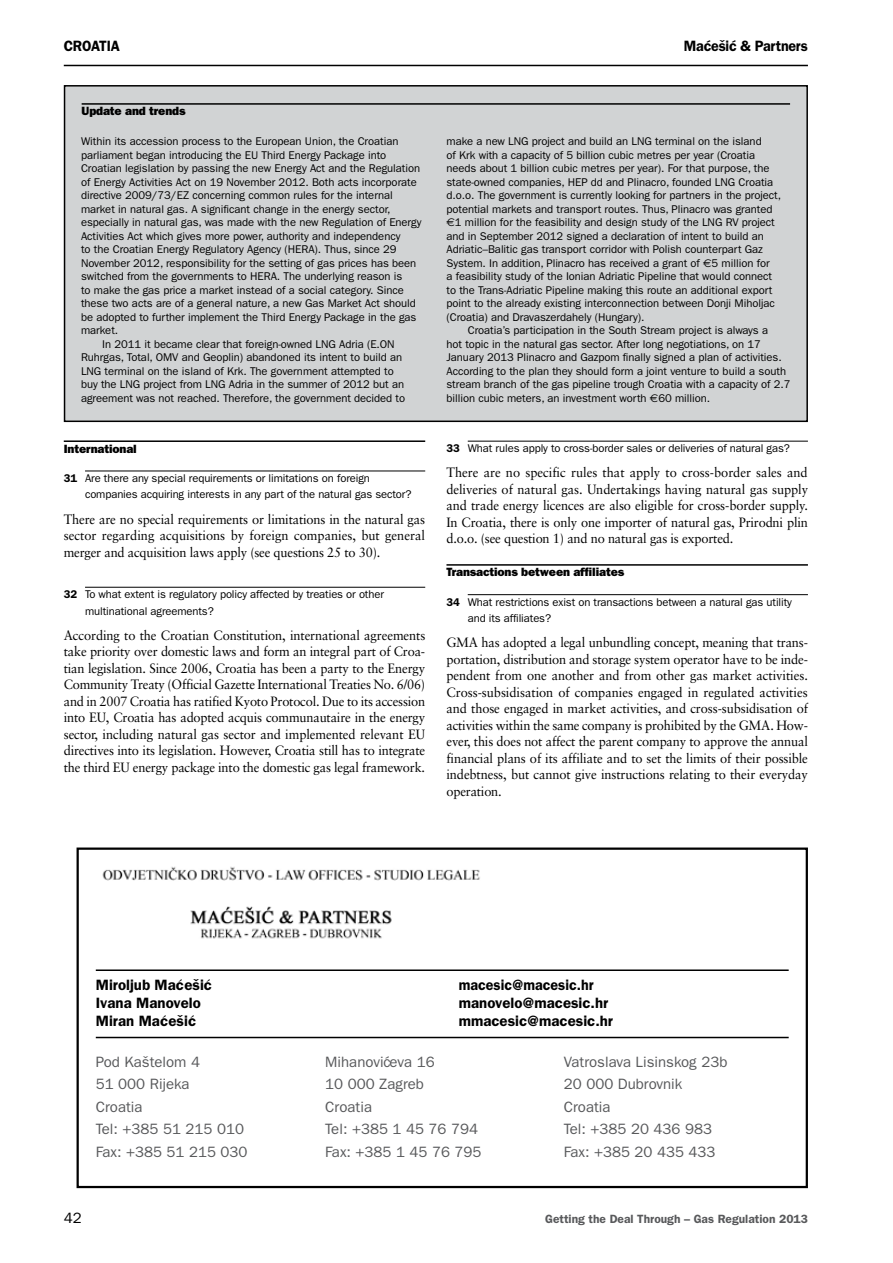
<style>
.page{position:relative;width:893px;height:1263px;background:#fff}
.page>*{position:absolute;margin:0;border:0;box-sizing:border-box;transform-origin:0 0}
.t1{font:15px "Franklin Gothic";color:#58595b}
.t2{font:600 15px "Franklin Gothic";color:#000}
.t3{font:600 15px "Franklin Gothic";color:#000;scale:.95 1}
.t4{font:15px "Franklin Gothic";color:#000}
.t5{font:13.5px/16.5px "Sabon";letter-spacing:-.015em;color:#000;text-align:justify;scale:.95 1}
.t6{font:800 12px "Franklin Gothic";letter-spacing:-.01em;color:#000}
.t7{font:600 12px "Franklin Gothic";color:#58595b}
.t8{font:11.25px/13.5px "Franklin Gothic";letter-spacing:-.005em;color:#000}
.s1{font-weight:600}
.s2{font-family:"Euro Sans"}
.s3{font-family:"Sabon";font-weight:400}
</style>
<div class="page">
<hr style="left:64px;top:65px;width:744px;height:1px;background:#000">
<hr style="left:64px;top:440px;width:361px;height:2px;background:#000">
<hr style="left:85px;top:471px;width:340px;height:1px;background:#000">
<hr style="left:85px;top:587px;width:340px;height:1px;background:#000">
<hr style="left:468px;top:441px;width:340px;height:1px;background:#000">
<hr style="left:446px;top:564px;width:362px;height:2px;background:#000">
<hr style="left:468px;top:594px;width:340px;height:1px;background:#000">
<hr style="left:96px;top:969px;width:693px;height:2px;background:#000">
<hr style="left:96px;top:1037px;width:693px;height:1px;background:#000">
<img style="left:102px;top:866px;width:378px;height:73px">
<div style="left:77px;top:847px;width:731px;height:341px;border:2px solid #000"></div>
<div style="left:65px;top:86px;width:742px;height:335px;background:#d1d3d4"></div>
<div style="left:64px;top:85px;width:744px;height:337px;border:2px solid #000"></div>
<hr style="left:82px;top:103px;width:708px;height:2px;background:#000">
<h1 class="t3" style="left:64px;top:37px;width:61px">croatia</h1>
<h1 class="t3" style="left:684px;top:37px;width:132px">Mac´ešic´ &amp; Partners</h1>
<p class="t6" style="left:82px;top:104px;width:105px">Update and trends</p>
<p class="t8" style="left:81px;top:135px;width:319px">Within its accession process to the European Union, the Croatian</p>
<p class="t8" style="left:81px;top:148px;width:307px">parliament began introducing the EU Third Energy Package into</p>
<p class="t8" style="left:81px;top:162px;width:341px">Croatian legislation by passing the new Energy Act and the Regulation</p>
<p class="t8" style="left:81px;top:175px;width:337px">of Energy Activities Act on 19 November 2012. Both acts incorporate</p>
<p class="t8" style="left:81px;top:189px;width:313px">directive 2009/73/EZ concerning common rules for the internal</p>
<p class="t8" style="left:81px;top:202px;width:311px">market in natural gas. A significant change in the energy sector,</p>
<p class="t8" style="left:81px;top:216px;width:342px">especially in natural gas, was made with the new Regulation of Energy</p>
<p class="t8" style="left:81px;top:229px;width:321px">Activities Act which gives more power, authority and independency</p>
<p class="t8" style="left:81px;top:243px;width:317px">to the Croatian Energy Regulatory Agency (HERA). Thus, since 29</p>
<p class="t8" style="left:81px;top:256px;width:337px">November 2012, responsibility for the setting of gas prices has been</p>
<p class="t8" style="left:81px;top:270px;width:323px">switched from the governments to HERA. The underlying reason is</p>
<p class="t8" style="left:81px;top:283px;width:324px">to make the gas price a market instead of a social category. Since</p>
<p class="t8" style="left:81px;top:297px;width:336px">these two acts are of a general nature, a new Gas Market Act should</p>
<p class="t8" style="left:81px;top:310px;width:337px">be adopted to further implement the Third Energy Package in the gas</p>
<p class="t8" style="left:81px;top:324px;width:39px">market.</p>
<p class="t8" style="left:102px;top:337px;width:294px">In 2011 it became clear that foreign-owned LNG Adria (E.ON</p>
<p class="t8" style="left:81px;top:351px;width:323px">Ruhrgas, Total, OMV and Geoplin) abandoned its intent to build an</p>
<p class="t8" style="left:81px;top:364px;width:314px">LNG terminal on the island of Krk. The government attempted to</p>
<p class="t8" style="left:81px;top:378px;width:325px">buy the LNG project from LNG Adria in the summer of 2012 but an</p>
<p class="t8" style="left:81px;top:391px;width:326px">agreement was not reached. Therefore, the government decided to</p>
<p class="t6" style="left:64px;top:441px;width:75px">International</p>
<p class="t8" style="left:85px;top:470px;width:328px;line-height:16.5px;text-indent:-21px"><span class="s1">31</span> Are there any special requirements or limitations on foreign companies acquiring interests in any part of the natural gas sector?</p>
<p class="t5" style="left:64px;top:510px;width:382px">There are no special requirements or limitations in the natural gas sector regarding acquisitions by foreign companies, but general merger and acquisition laws apply (see questions 25 to 30).</p>
<p class="t8" style="left:85px;top:586px;width:300px;line-height:16.5px;text-indent:-21px"><span class="s1">32</span> To what extent is regulatory policy affected by treaties or other multinational agreements?</p>
<p class="t5" style="left:64px;top:627px;width:382px">According to the Croatian Constitution, international agreements take priority over domestic laws and form an integral part of Croa&shy;tian legislation. Since 2006, Croatia has been a party to the Energy Community Treaty (Official Gazette International Treaties No. 6/06) and in 2007 Croatia has ratified Kyoto Protocol. Due to its accession into EU, Croatia has adopted acquis communautaire in the energy sector, including natural gas sector and implemented relevant EU directives into its legislation. However, Croatia still has to integrate the third EU energy package into the domestic gas legal framework.</p>
<p class="t8" style="left:446px;top:135px;width:336px">make a new LNG project and build an LNG terminal on the island<br>of Krk with a capacity of 5 billion cubic metres per year (Croatia needs about 1 billion cubic metres per year). For that purpose, the state-owned companies, HEP dd and Plinacro, founded LNG Croatia d.o.o. The government is currently looking for partners in the project, potential markets and transport routes. Thus, Plinacro was granted <span class="s2">€</span>1 million for the feasibility and design study of the LNG RV project and in September 2012 signed a declaration of intent to build an Adriatic–Balitic gas transport corridor with Polish counterpart Gaz System. In addition, Plinacro has received a grant of <span class="s2">€</span>5 million for<br>a feasibility study of the Ionian Adriatic Pipeline that would connect to the Trans-Adriatic Pipeline making this route an additional export point to the already existing interconnection between Donji Miholjac (Croatia) and Dravaszerdahely (Hungary).</p>
<p class="t8" style="left:446px;top:324px;width:345px;text-indent:21px">Croatia’s participation in the South Stream project is always a<br>hot topic in the natural gas sector. After long negotiations, on 17<br>January 2013 Plinacro and Gazpom finally signed a plan of activities.<br>According to the plan they should form a joint venture to build a south stream branch of the gas pipeline trough Croatia with a capacity of 2.7 billion cubic meters, an investment worth <span class="s2">€</span>60 million.</p>
<p class="t8" style="left:446px;top:442px;width:345px"><span class="s1">33</span> What rules apply to cross-border sales or deliveries of natural gas?</p>
<p class="t5" style="left:446px;top:464px;width:382px">There are no specific rules that apply to cross-border sales and deliveries of natural gas. Undertakings having natural gas supply and trade energy licences are also eligible for cross-border supply.<br>In Croatia, there is only one importer of natural gas, Prirodni plin d.o.o. (see question 1) and no natural gas is exported.</p>
<p class="t6" style="left:446px;top:565px;width:179px">Transactions between affiliates</p>
<p class="t8" style="left:468px;top:594px;width:326px;line-height:16.5px;text-indent:-21px"><span class="s1">34</span> What restrictions exist on transactions between a natural gas utility and its affiliates?</p>
<p class="t5" style="left:446px;top:634px;width:382px">GMA has adopted a legal unbundling concept, meaning that trans&shy;portation, distribution and storage system operator have to be inde&shy;pendent from one another and from other gas market activities.<br>Cross-subsidisation of companies engaged in regulated activities and those engaged in market activities, and cross-subsidisation of activities within the same company is prohibited by the GMA. How&shy;ever, this does not affect the parent company to approve the annual financial plans of its affiliate and to set the limits of their possible indebtness, but cannot give instructions relating to their everyday operation.</p>
<h1 class="t2" style="left:96px;top:976px;width:118px">Miroljub Mac<span class="s3">´</span>ešic<span class="s3">´</span></h1>
<h1 class="t3" style="left:459px;top:976px;width:143px">macesic@macesic.hr</h1>
<h1 class="t2" style="left:96px;top:994px;width:107px">Ivana Manovelo</h1>
<h1 class="t2" style="left:459px;top:994px;width:151px">manovelo@macesic.hr</h1>
<h1 class="t2" style="left:96px;top:1012px;width:102px">Miran Mac<span class="s3">´</span>ešic<span class="s3">´</span></h1>
<h1 class="t2" style="left:459px;top:1012px;width:156px">mmacesic@macesic.hr</h1>
<h1 class="t1" style="left:96px;top:1053px;width:106px">Pod Kaštelom 4</h1>
<h1 class="t1" style="left:325px;top:1053px;width:111px">Mihanovic´eva 16</h1>
<h1 class="t1" style="left:564px;top:1053px;width:165px">Vatroslava Lisinskog 23b</h1>
<h1 class="t1" style="left:96px;top:1075px;width:95px">51 000 Rijeka</h1>
<h1 class="t1" style="left:325px;top:1075px;width:100px">10 000 Zagreb</h1>
<h1 class="t1" style="left:564px;top:1075px;width:120px">20 000 Dubrovnik</h1>
<h1 class="t1" style="left:96px;top:1098px;width:48px">Croatia</h1>
<h1 class="t1" style="left:325px;top:1098px;width:48px">Croatia</h1>
<h1 class="t1" style="left:564px;top:1098px;width:48px">Croatia</h1>
<h1 class="t1" style="left:96px;top:1120px;width:150px">Tel: +385 51 215 010</h1>
<h1 class="t1" style="left:325px;top:1120px;width:154px">Tel: +385 1 45 76 794</h1>
<h1 class="t1" style="left:564px;top:1120px;width:150px">Tel: +385 20 436 983</h1>
<h1 class="t1" style="left:96px;top:1143px;width:153px">Fax: +385 51 215 030</h1>
<h1 class="t1" style="left:325px;top:1143px;width:158px">Fax: +385 1 45 76 795</h1>
<h1 class="t1" style="left:564px;top:1143px;width:153px">Fax: +385 20 435 433</h1>
<h1 class="t4" style="left:64px;top:1209px;width:19px">42</h1>
<p class="t7" style="left:545px;top:1212px;width:264px">Getting the Deal Through – Gas Regulation 2013</p>
</div>
